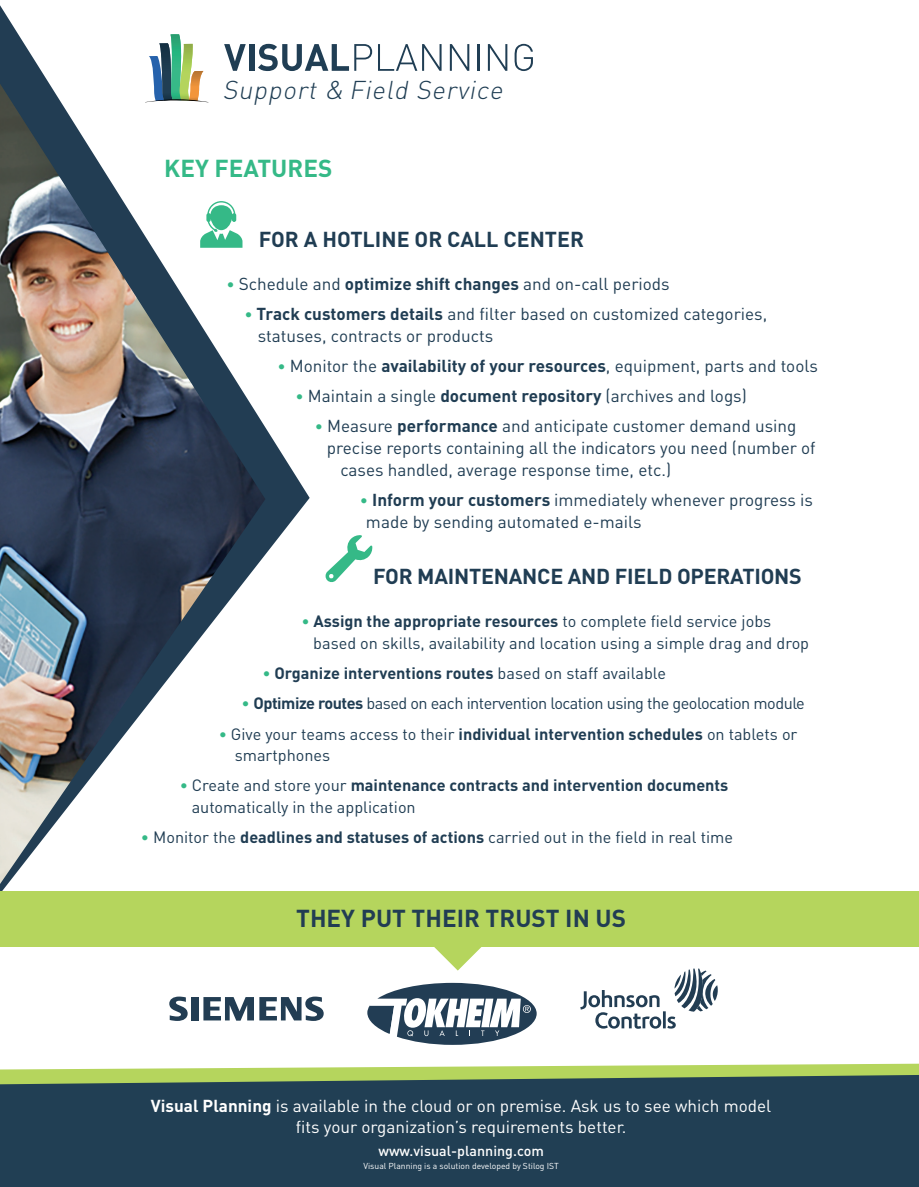
<style>
.page{position:relative;width:919px;height:1187px;background:#fff}
.page>*{position:absolute;margin:0;border:0;box-sizing:border-box;transform-origin:0 0}
.t1{font:italic 300 25.5px "DIN";color:#203e54}
.t2{font:700 24.15px "DIN";color:#223d53}
.t3{font:700 24.15px "DIN";color:#35b987}
.t4{font:700 21.3px "DIN";letter-spacing:-.01em;color:#203d53}
.t5{font:17.1px/21.6px "DIN";color:#203d53}
.t6{font:17.1px/20.5px "DIN";color:#fff;text-align:center}
.t7{font:16.2px "DIN";color:#203d53}
.t8{font:700 16.2px "DIN";color:#203d53}
.t9{font:16.2px "DIN";letter-spacing:-.03em;color:#203d53}
.t10{font:500 14.25px "DIN";color:#fff}
.t11{font:8.55px "DIN";color:#fff}
.s1{font-size:15.6px;color:#35b987}
.s2{font-weight:700}
.s3{font-weight:400;font-size:15.6px;color:#35b987}
.s4{font-weight:400}
</style>
<div class="page">
<svg style="left:367px;top:982px;width:169px;height:62px"></svg>
<svg style="left:0;top:5px;width:309px;height:885px"></svg>
<svg style="left:0;top:1063px;width:918px;height:11px;fill:#b5d55d"></svg>
<div style="left:0;top:1074px;width:918px;height:112px;background:#213f54"></div>
<img style="left:0;top:84px;width:265px;height:800px">
<svg style="left:580px;top:968px;width:137px;height:60px"></svg>
<svg style="left:169px;top:996px;width:19px;height:24px"></svg>
<div style="left:191px;top:996px;width:7px;height:24px;background:#223d53"></div>
<svg style="left:203px;top:996px;width:120px;height:24px"></svg>
<svg style="left:200px;top:201px;width:42px;height:47px"></svg>
<svg style="left:325px;top:535px;width:47px;height:47px"></svg>
<svg style="left:145px;top:34px;width:63px;height:68px"></svg>
<svg style="left:224px;top:44px;width:22px;height:27px"></svg>
<div style="left:249px;top:44px;width:5px;height:27px;background:#203e54"></div>
<svg style="left:258px;top:44px;width:114px;height:27px"></svg>
<svg style="left:378px;top:44px;width:63px;height:27px"></svg>
<svg style="left:450px;top:44px;width:19px;height:27px"></svg>
<hr style="left:477px;top:44px;width:2px;height:27px;background:#203e54">
<svg style="left:488px;top:44px;width:19px;height:27px"></svg>
<svg style="left:514px;top:44px;width:19px;height:27px"></svg>
<div style="left:0;top:890px;width:918px;height:56px;background:#b5d55d"></div>
<svg style="left:434px;top:946px;width:48px;height:24px"></svg>
<p class="t1" style="left:222px;top:74px;width:287px">Support &amp; Field Service</p>
<p class="t3" style="left:164px;top:152px;width:170px">KEY FEATURES</p>
<p class="t4" style="left:259px;top:225px;width:326px">FOR A HOTLINE OR CALL CENTER</p>
<p class="t5" style="left:226px;top:272px;width:445px"><span class="s1">•</span> Schedule and <span class="s2">optimize shift changes</span> and on-call periods</p>
<p class="t5" style="left:244px;top:303px;width:524px"><span class="s1">•</span> <span class="s2">Track customers details</span> and filter based on customized categories,</p>
<p class="t5" style="left:258px;top:324px;width:237px">statuses, contracts or products</p>
<p class="t5" style="left:277px;top:354px;width:542px"><span class="s1">•</span> Monitor the <span class="s2">availability of your resources</span>, equipment, parts and tools</p>
<p class="t5" style="left:295px;top:385px;width:453px"><span class="s1">•</span> Maintain a single <span class="s2">document repository</span> (archives and logs)</p>
<p class="t5" style="left:315px;top:415px;width:483px"><span class="s1">•</span> Measure <span class="s2">performance</span> and anticipate customer demand using</p>
<p class="t5" style="left:340px;top:437px;width:476px;text-indent:-14px">precise reports containing all the indicators you need (number of cases handled, average response time, etc.)</p>
<p class="t5" style="left:366px;top:488px;width:448px;text-indent:-6px"><span class="s1">•</span> <span class="s2">Inform your customers</span> immediately whenever progress is made by sending automated e-mails</p>
<p class="t4" style="left:373px;top:562px;width:430px">FOR MAINTENANCE AND FIELD OPERATIONS</p>
<p class="t8" style="left:301px;top:610px;width:471px"><span class="s3">•</span> Assign the appropriate resources <span class="s4">to complete field service jobs</span></p>
<p class="t7" style="left:313px;top:633px;width:497px">based on skills, availability and location using a simple drag and drop</p>
<p class="t8" style="left:262px;top:662px;width:405px"><span class="s3">•</span> Organize interventions routes <span class="s4">based on staff available</span></p>
<p class="t9" style="left:241px;top:693px;width:565px"><span class="s1">•</span> <span class="s2">Optimize routes</span> based on each intervention location using the geolocation module</p>
<p class="t7" style="left:219px;top:723px;width:580px"><span class="s1">•</span> Give your teams access to their <span class="s2">individual intervention schedules</span> on tablets or</p>
<p class="t7" style="left:235px;top:745px;width:97px">smartphones</p>
<p class="t8" style="left:180px;top:775px;width:550px"><span class="s3">•</span> <span class="s4">Create and store your</span> maintenance contracts and intervention documents</p>
<p class="t7" style="left:192px;top:797px;width:225px">automatically in the application</p>
<p class="t7" style="left:141px;top:827px;width:593px"><span class="s1">•</span> Monitor the <span class="s2">deadlines and statuses of actions</span> carried out in the field in real time</p>
<p class="t2" style="left:296px;top:902px;width:331px">THEY PUT THEIR TRUST IN US</p>
<p class="t6" style="left:151px;top:1095px;width:622px"><span class="s2">Visual Planning</span> is available in the cloud or on premise. Ask us to see which model fits your organization’s requirements better.</p>
<p class="t10" style="left:378px;top:1141px;width:167px">www.visual-planning.com</p>
<p class="t11" style="left:363px;top:1160px;width:197px">Visual Planning is a solution developed by Stilog IST</p>
</div>
